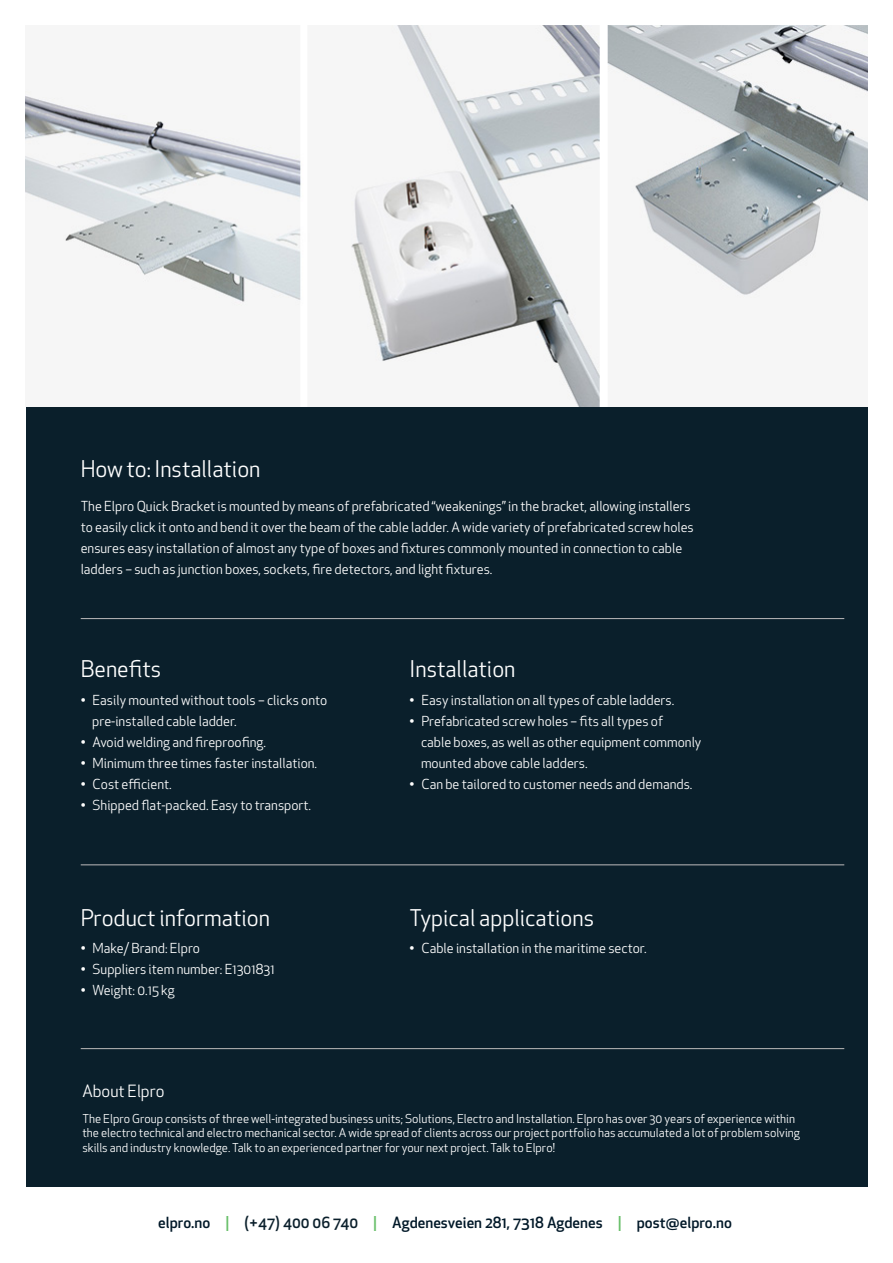
<style>
.page{position:relative;width:893px;height:1263px;background:#fff}
.page>*{position:absolute;margin:0;border:0;box-sizing:border-box;transform-origin:0 0}
.t1{font:22.5px "Apex New";color:#fff}
.t2{font:16.5px "Apex New";color:#fff}
.t3{font:500 15px "Apex New";color:#011828}
.t4{font:13.5px/21px "Apex New";color:#fff}
.t5{font:12px/14.4px "Apex New";color:#fff}
.s1{color:#66be67}
.s2{color:#0a1f2b}
</style>
<div class="page">
<div style="left:26px;top:407px;width:841px;height:779px;background:#0a1f2b"></div>
<hr style="left:81px;top:864px;width:763px;height:1px;background:#bdbbbb">
<hr style="left:81px;top:1048px;width:763px;height:1px;background:#bdbbbb">
<hr style="left:81px;top:618px;width:763px;height:1px;background:#bdbbbb">
<img style="left:26px;top:26px;width:841px;height:381px">
<p class="t1" style="left:81px;top:455px;width:181px">How to: Installation</p>
<p class="t4" style="left:81px;top:495px;width:615px">The Elpro Quick Bracket is mounted by means of prefabricated “weakenings” in the bracket, allowing installers to easily click it onto and bend it over the beam of the cable ladder. A wide variety of prefabricated screw holes ensures easy installation of almost any type of boxes and fixtures commonly mounted in connection to cable ladders – such as junction boxes, sockets, fire detectors, and light fixtures.</p>
<p class="t1" style="left:81px;top:655px;width:82px">Benefits</p>
<p class="t4" style="left:81px;top:689px;width:248px">• Easily mounted without tools – clicks onto</p>
<p class="t4" style="left:92px;top:710px;width:146px">pre-installed cable ladder.</p>
<p class="t4" style="left:81px;top:731px;width:187px">• Avoid welding and fireproofing.</p>
<p class="t4" style="left:81px;top:752px;width:238px">• Minimum three times faster installation.</p>
<p class="t4" style="left:81px;top:773px;width:92px">• Cost efficient.</p>
<p class="t4" style="left:81px;top:794px;width:232px">• Shipped flat-packed. Easy to transport.</p>
<p class="t1" style="left:410px;top:655px;width:107px">Installation</p>
<p class="t4" style="left:410px;top:689px;width:266px">• Easy installation on all types of cable ladders.</p>
<p class="t4" style="left:421px;top:710px;width:282px;text-indent:-11px">• Prefabricated screw holes – fits all types of<br>cable boxes, as well as other equipment commonly mounted above cable ladders.</p>
<p class="t4" style="left:410px;top:773px;width:284px">• Can be tailored to customer needs and demands.</p>
<p class="t1" style="left:81px;top:903px;width:191px">Product information</p>
<p class="t1" style="left:410px;top:903px;width:186px">Typical applications</p>
<p class="t4" style="left:81px;top:938px;width:121px">• Make/ Brand: Elpro</p>
<p class="t4" style="left:81px;top:959px;width:196px">• Suppliers item number: E1301831</p>
<p class="t4" style="left:81px;top:980px;width:95px">• Weight: 0.15 kg</p>
<p class="t4" style="left:410px;top:938px;width:239px">• Cable installation in the maritime sector.</p>
<p class="t2" style="left:82px;top:1080px;width:84px">About Elpro</p>
<p class="t5" style="left:82px;top:1111px;width:719px">The Elpro Group consists of three well-integrated business units; Solutions, Electro and Installation. Elpro has over 30 years of experience within the electro technical and electro mechanical sector. A wide spread of clients across our project portfolio has accumulated a lot of problem solving skills and industry knowledge. Talk to an experienced partner for your next project. Talk to Elpro!</p>
<p class="t3" style="left:158px;top:1212px;width:575px">elpro.no <span class="s1">|</span> <span class="s2">(+47) 400 06 740</span> <span class="s1">|</span> Agdenesveien 281, 7318 Agdenes <span class="s1">|</span> post@elpro.no</p>
</div>
